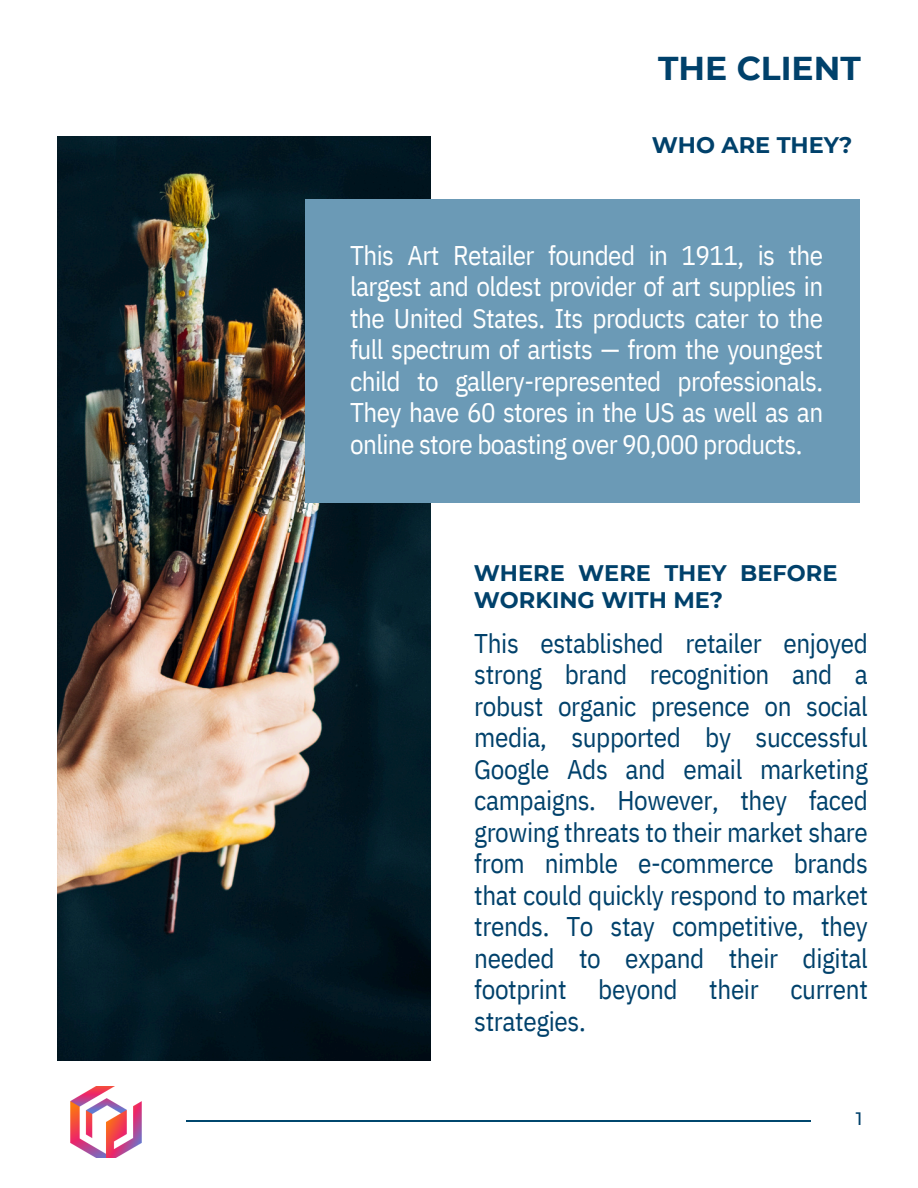
<style>
.page{position:relative;width:918px;height:1188px;background:#fff}
.page>*{position:absolute;margin:0;border:0;box-sizing:border-box;transform-origin:0 0}
.t1{font:700 33px "Montserrat";color:#00416b}
.t2{font:27px/31.5px "IBM Plex Sans Cond";letter-spacing:-.015em;color:#00416b;text-align:justify}
.t3{font:27px/31.5px "IBM Plex Sans Cond";letter-spacing:-.025em;color:#fff;text-align:justify}
.t4{font:700 22.5px/27px "Montserrat";color:#00416b}
.t5{font:500 18px "Montserrat";color:#00416b}
</style>
<div class="page">
<hr style="left:186px;top:1121px;width:625px;height:1px;background:#00476e">
<img style="left:58px;top:136px;width:372px;height:924px">
<div style="left:306px;top:199px;width:554px;height:304px;background:#6b9ab6"></div>
<img style="left:70px;top:1086px;width:71px;height:71px">
<p class="t1" style="left:658px;top:48px;width:204px">THE CLIENT</p>
<h2 class="t4" style="left:652px;top:132px;width:202px">WHO ARE THEY?</h2>
<p class="t3" style="left:350px;top:239px;width:475px">This Art Retailer founded in 1911, is the largest and oldest provider of art supplies in the United States. Its products cater to the full spectrum of artists — from the youngest child to gallery-represented professionals.<br>They have 60 stores in the US as well as an online store boasting over 90,000 products.</p>
<p class="t4" style="left:474px;top:559px;width:365px">WHERE WERE THEY BEFORE<br>WORKING WITH ME?</p>
<p class="t2" style="left:474px;top:627px;width:395px">This established retailer enjoyed strong brand recognition and a robust organic presence on social media, supported by successful Google Ads and email marketing campaigns. However, they faced growing threats to their market share from nimble e-commerce brands that could quickly respond to market trends. To stay competitive, they needed to expand their digital footprint beyond their current strategies.</p>
<h2 class="t5" style="left:856px;top:1107px;width:8px">1</h2>
</div>
